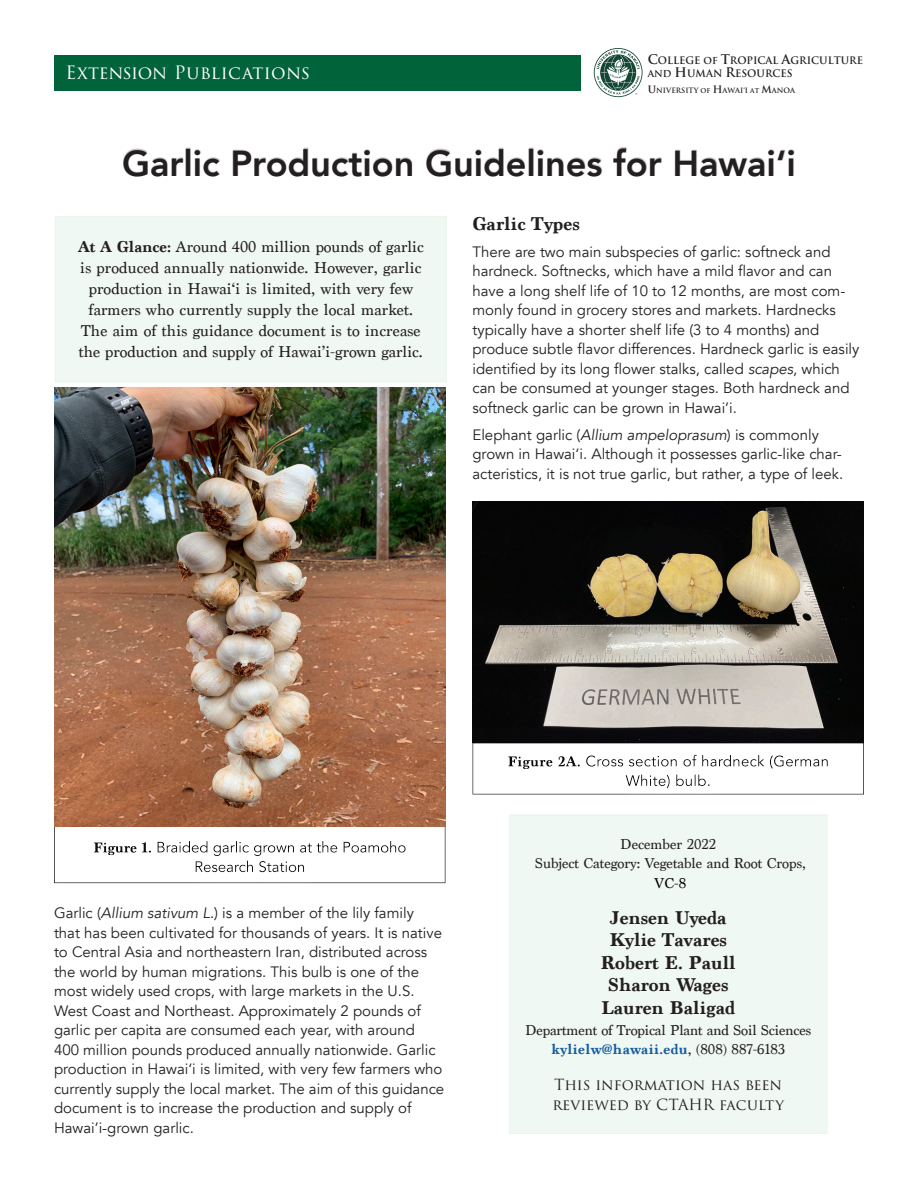
<style>
.page{position:relative;width:918px;height:1188px;background:#fff}
.page>*{position:absolute;margin:0;border:0;box-sizing:border-box;transform-origin:0 0}
.t1{font:800 36px "Avenir";color:#231f20}
.Paragraph_Style_1{font:700 19.5px/22.5px "Marion";color:#231f20;text-align:center}
.t2{font:18px "Trajan Pro 3";letter-spacing:.015em;color:#fff}
.t3{font:16.5px/21px "Marion";letter-spacing:.01em;color:#231f20;text-align:center}
.t4{font:15px/19.5px "Avenir";color:#231f20}
.t5{font:15px/19.5px "Marion";color:#231f20;text-align:center}
.t6{font:15px/19.5px "Trajan Pro 3";color:#231f20}
.t7{font:700 10.05px/13.6px "Trajan";letter-spacing:-.005em;color:#231f20}
.t8{font:700 7.2px "Trajan";color:#231f20}
.s1{font-size:12.9px}
.s2{font-size:9.3px}
.s3{font-size:10.05px}
.s4{font-size:6.45px}
.s5{font-weight:700}
.s6{font-style:italic}
.s7{color:#000}
.s8{font-weight:700;color:#175d9e}
</style>
<div class="page">
<svg style="left:594px;top:48px;width:49px;height:49px"></svg>
<div style="left:123px;top:147px;width:671px;height:29px;background:#231f20;opacity:.33"></div>
<div style="left:54px;top:55px;width:526px;height:35px;background:#006339"></div>
<div style="left:509px;top:815px;width:318px;height:318px;background:#f0f8f3"></div>
<div style="left:509px;top:814px;width:319px;height:320px;border:1px solid #ebf6ee"></div>
<div style="left:53px;top:825px;width:393px;height:59px;background:#231f20;opacity:.75"></div>
<img style="left:54px;top:388px;width:392px;height:438px">
<div style="left:471px;top:742px;width:393px;height:54px;background:#231f20;opacity:.75"></div>
<img style="left:472px;top:501px;width:392px;height:241px">
<div style="left:55px;top:217px;width:391px;height:165px;background:#f0f8f3"></div>
<div style="left:55px;top:216px;width:392px;height:166px;border:1px solid #ebf6ee"></div>
<p class="t2" style="left:65px;top:60px;width:246px">Extension Publications</p>
<p class="t7" style="left:648px;top:53px;width:217px"><span class="s1">C</span>OLLEGE <span class="s2">OF</span> <span class="s1">T</span>ROPICAL <span class="s1">A</span>GRICULTURE<br><span class="s2">AND</span> <span class="s1">H</span>UMAN <span class="s1">R</span>ESOURCES</p>
<p class="t8" style="left:648px;top:85px;width:149px"><span class="s3">U</span>NIVERSITY <span class="s4">OF</span> <span class="s3">H</span>AWAI‘I <span class="s4">AT</span> <span class="s3">M</span>ANOA</p>
<p class="t1" style="left:122px;top:135px;width:675px">Garlic Production Guidelines for Hawaiʻi</p>
<p class="t3" style="left:78px;top:237px;width:347px"><span class="s5">At A Glance:</span> Around 400 million pounds of garlic</p>
<p class="t3" style="left:80px;top:258px;width:343px">is produced annually nationwide. However, garlic production in Hawaiʻi is limited, with very few</p>
<p class="t3" style="left:89px;top:300px;width:326px">farmers who currently supply the local market.</p>
<p class="t3" style="left:81px;top:321px;width:341px">The aim of this guidance document is to increase</p>
<p class="t3" style="left:79px;top:342px;width:345px">the production and supply of Hawai’i-grown garlic.</p>
<p class="Paragraph_Style_1" style="left:472px;top:212px;width:109px">Garlic Types</p>
<p class="t4" style="left:472px;top:242px;width:388px">There are two main subspecies of garlic: softneck and hardneck. Softnecks, which have a mild flavor and can have a long shelf life of 10 to 12 months, are most com&shy;monly found in grocery stores and markets. Hardnecks typically have a shorter shelf life (3 to 4 months) and produce subtle flavor differences. Hardneck garlic is easily identified by its long flower stalks, called <span class="s6">scapes</span>, which can be consumed at younger stages. Both hardneck and softneck garlic can be grown in Hawai’i.</p>
<p class="t4" style="left:472px;top:425px;width:372px">Elephant garlic (<span class="s6">Allium ampeloprasum</span>) is commonly grown in Hawai‘i. Although it possesses garlic-like char&shy;acteristics, it is not true garlic, but rather, a type of leek.</p>
<p class="t4" style="left:54px;top:904px;width:392px">Garlic (<span class="s6">Allium sativum L</span>.) is a member of the lily family<br>that has been cultivated for thousands of years. It is native to Central Asia and northeastern Iran, distributed across the world by human migrations. This bulb is one of the most widely used crops, with large markets in the U.S.<br>West Coast and Northeast. Approximately 2 pounds of garlic per capita are consumed each year, with around<br>400 million pounds produced annually nationwide. Garlic production in Hawai‘i is limited, with very few farmers who currently supply the local market. The aim of this guidance document is to increase the production and supply of Hawai’i-grown garlic.</p>
<p class="t5" style="left:535px;top:835px;width:273px">December 2022<br>Subject Category: Vegetable and Root Crops,<br><span class="s7">VC-</span><span class="s7">8</span></p>
<p class="Paragraph_Style_1" style="left:601px;top:907px;width:137px">Jensen Uyeda<br>Kylie Tavares<br>Robert E. Paull<br>Sharon Wages<br>Lauren Baligad</p>
<p class="t5" style="left:525px;top:1021px;width:287px">Department of Tropical Plant and Soil Sciences <span class="s8">kylielw@hawaii.edu</span>, (808) 887-6183</p>
<p class="t6" style="left:552px;top:1076px;width:233px">This information has been reviewed by CTAHR faculty</p>
</div>
